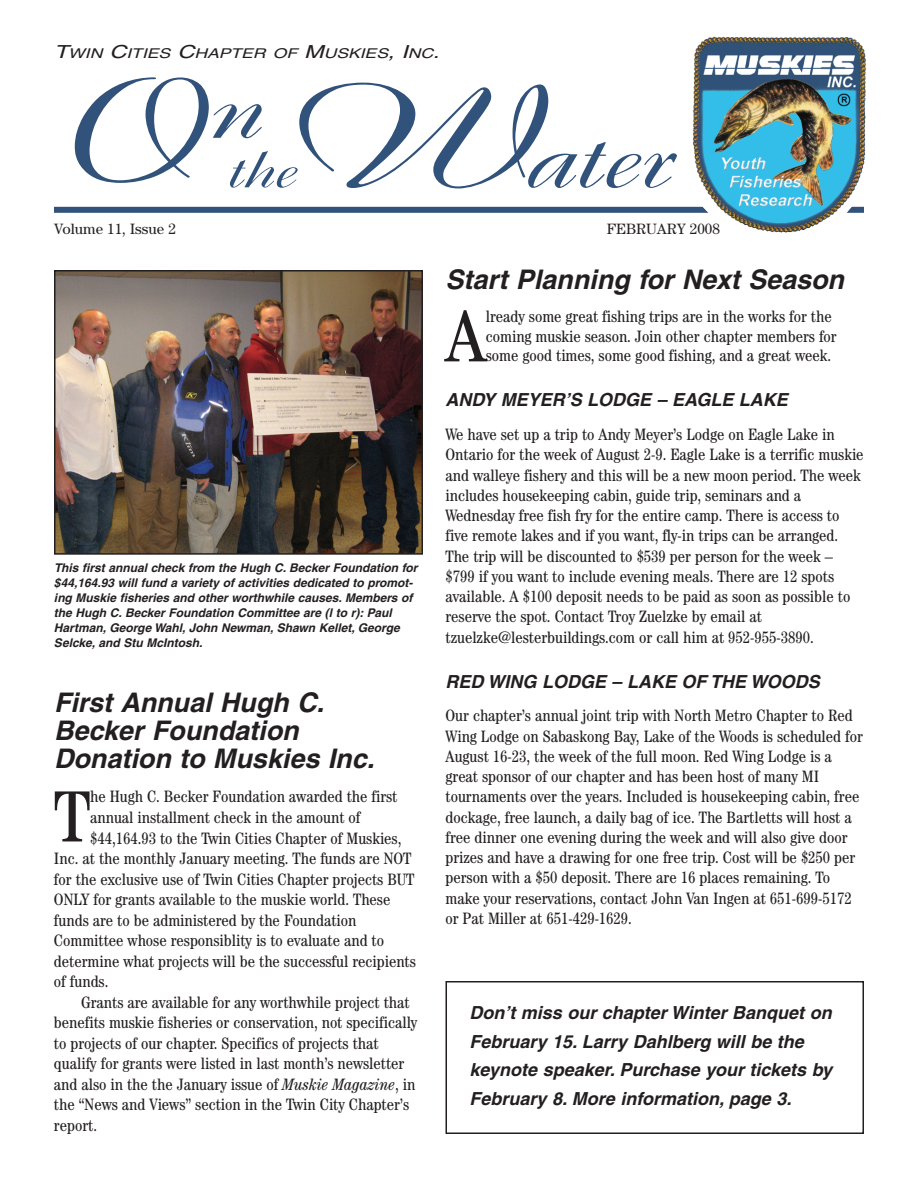
<style>
.page{position:relative;width:918px;height:1188px;background:#fff}
.page>*{position:absolute;margin:0;border:0;box-sizing:border-box;transform-origin:0 0}
.t1{font:144px "Boulevard";color:#31527a;scale:1.3 1}
.t2{font:90px "Boulevard";color:#31527a;scale:1.3 1}
.t3{font:condensed 72.75px "Century";color:#231f20}
.t4{font:54px "Boulevard";color:#31527a;scale:1.3 1}
.t5{font:italic 700 27px/28px "Helvetica";color:#231f20}
.t6{font:italic 700 18px/28.5px "Helvetica";color:#231f20}
.t7{font:condensed 16.5px/20.2px "Century";color:#231f20}
.t8{font:15px "Century";color:#231f20}
.t9{font:italic 13.5px "Helvetica";color:#231f20;scale:1.3 1}
.t10{font:italic 700 12px/15px "Helvetica";color:#231f20}
.s1{font-size:18px}
.s2{font-size:144px}
.s3{font-style:italic}
</style>
<div class="page">
<img style="left:57px;top:273px;width:363px;height:279px">
<div style="left:54px;top:270px;width:369px;height:285px;border:2px solid #231f20"></div>
<div style="left:446px;top:981px;width:418px;height:153px;border:2px solid #231f20"></div>
<div style="left:54px;top:207px;width:810px;height:6px;background:#31527a"></div>
<img style="left:686px;top:36px;width:180px;height:197px">
<p class="t9" style="left:54px;top:49px;width:301px"><span class="s1">T</span>WIN <span class="s1">C</span>ITIES <span class="s1">C</span>HAPTER OF <span class="s1">M</span>USKIES<span class="s1">, I</span>NC<span class="s1">.</span></p>
<h1 class="t1" style="left:54px;top:85px;width:161px">O<sup>n</sup></h1>
<h2 class="t2" style="left:279px;top:127px;width:302px"><span class="s2">W</span>ater</h2>
<h3 class="t4" style="left:225px;top:151px;width:56px">the</h3>
<p class="t8" style="left:54px;top:223px;width:123px">Volume 11, Issue 2</p>
<p class="t8" style="left:607px;top:223px;width:115px">FEBRUARY 2008</p>
<p class="t10" style="left:54px;top:562px;width:367px">This first annual check from the Hugh C. Becker Foundation for $44,164.93 will fund a variety of activities dedicated to promot&shy;ing Muskie fisheries and other worthwhile causes. Members of the Hugh C. Becker Foundation Committee are (l to r): Paul Hartman, George Wahl, John Newman, Shawn Kellet, George Selcke, and Stu McIntosh.</p>
<h3 class="t5" style="left:54px;top:691px;width:327px">First Annual Hugh C.<br>Becker Foundation<br>Donation to Muskies Inc.</h3>
<h3 class="t3" style="left:54px;top:791px;width:38px">T</h3>
<p class="t7" style="left:90px;top:788px;width:309px">he Hugh C. Becker Foundation awarded the first</p>
<p class="t7" style="left:90px;top:809px;width:272px">annual installment check in the amount of</p>
<p class="t7" style="left:90px;top:829px;width:313px">$44,164.93 to the Twin Cities Chapter of Muskies,</p>
<p class="t7" style="left:54px;top:850px;width:359px">Inc. at the monthly January meeting. The funds are NOT</p>
<p class="t7" style="left:54px;top:870px;width:362px">for the exclusive use of Twin Cities Chapter projects BUT</p>
<p class="t7" style="left:54px;top:891px;width:338px">ONLY for grants available to the muskie world. These</p>
<p class="t7" style="left:54px;top:911px;width:304px">funds are to be administered by the Foundation</p>
<p class="t7" style="left:54px;top:932px;width:332px">Committee whose responsiblity is to evaluate and to</p>
<p class="t7" style="left:54px;top:952px;width:363px">determine what projects will be the successful recipients</p>
<p class="t7" style="left:54px;top:973px;width:56px">of funds.</p>
<p class="t7" style="left:81px;top:993px;width:330px">Grants are available for any worthwhile project that</p>
<p class="t7" style="left:54px;top:1014px;width:365px">benefits muskie fisheries or conservation, not specifically</p>
<p class="t7" style="left:54px;top:1035px;width:326px">to projects of our chapter. Specifics of projects that</p>
<p class="t7" style="left:54px;top:1055px;width:352px">qualify for grants were listed in last month’s newsletter</p>
<p class="t7" style="left:54px;top:1076px;width:363px">and also in the the January issue of <span class="s3">Muskie Magazine</span>, in</p>
<p class="t7" style="left:54px;top:1096px;width:357px">the “News and Views” section in the Twin City Chapter’s</p>
<p class="t7" style="left:54px;top:1117px;width:45px">report.</p>
<h3 class="t5" style="left:446px;top:268px;width:405px">Start Planning for Next Season</h3>
<h3 class="t3" style="left:446px;top:311px;width:42px">A</h3>
<p class="t7" style="left:486px;top:308px;width:352px;line-height:19.5px">lready some great fishing trips are in the works for the coming muskie season. Join other chapter members for some good times, some good fishing, and a great week.</p>
<p class="t6" style="left:446px;top:388px;width:347px">ANDY MEYER’S LODGE – EAGLE LAKE</p>
<p class="t7" style="left:446px;top:426px;width:420px">We have set up a trip to Andy Meyer’s Lodge on Eagle Lake in Ontario for the week of August 2-9. Eagle Lake is a terrific muskie and walleye fishery and this will be a new moon period. The week includes housekeeping cabin, guide trip, seminars and a Wednesday free fish fry for the entire camp. There is access to five remote lakes and if you want, fly-in trips can be arranged.<br>The trip will be discounted to $539 per person for the week – $799 if you want to include evening meals. There are 12 spots available. A $100 deposit needs to be paid as soon as possible to reserve the spot. Contact Troy Zuelzke by email at tzuelzke@lesterbuildings.com or call him at 952-955-3890.</p>
<p class="t6" style="left:446px;top:669px;width:379px">RED WING LODGE – LAKE OF THE WOODS</p>
<p class="t7" style="left:446px;top:707px;width:419px">Our chapter’s annual joint trip with North Metro Chapter to Red Wing Lodge on Sabaskong Bay, Lake of the Woods is scheduled for August 16-23, the week of the full moon. Red Wing Lodge is a great sponsor of our chapter and has been host of many MI tournaments over the years. Included is housekeeping cabin, free dockage, free launch, a daily bag of ice. The Bartletts will host a free dinner one evening during the week and will also give door prizes and have a drawing for one free trip. Cost will be $250 per person with a $50 deposit. There are 16 places remaining. To make your reservations, contact John Van Ingen at 651-699-5172 or Pat Miller at 651-429-1629.</p>
<p class="t6" style="left:469px;top:1000px;width:367px">Don’t miss our chapter Winter Banquet on February 15. Larry Dahlberg will be the keynote speaker. Purchase your tickets by February 8. More information, page 3.</p>
</div>
